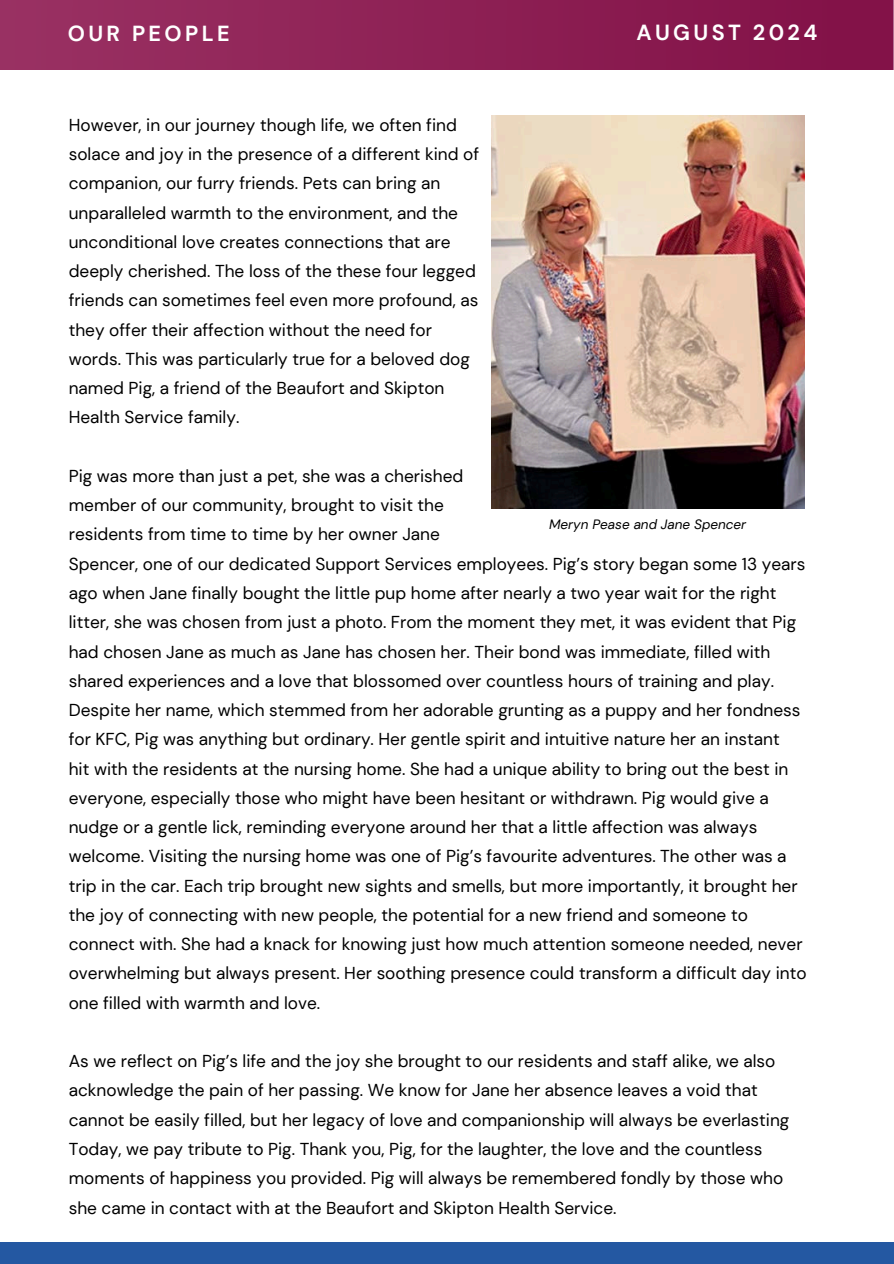
<style>
.page{position:relative;width:894px;height:1264px;background:#fff}
.page>*{position:absolute;margin:0;border:0;box-sizing:border-box;transform-origin:0 0}
.t1{font:700 21.75px "DM Sans";letter-spacing:.155em;color:#fff}
.t2{font:17.25px/29.2px "DM Sans";color:#000}
.t3{font:italic 13.5px "DM Sans";color:#000}
</style>
<div class="page">
<svg style="left:0;top:0;width:893px;height:70px;background:#8d2054"></svg>
<img style="left:491px;top:115px;width:312px;height:393px">
<div style="left:0;top:1242px;width:893px;height:21px;background:#2458a2"></div>
<h2 class="t1" style="left:68px;top:19px;width:163px">OUR PEOPLE</h2>
<h2 class="t1" style="left:636px;top:18px;width:182px">AUGUST 2024</h2>
<p class="t2" style="left:69px;top:110px;width:412px">However, in our journey though life, we often find solace and joy in the presence of a different kind of companion, our furry friends. Pets can bring an unparalleled warmth to the environment, and the unconditional love creates connections that are deeply cherished. The loss of the these four legged friends can sometimes feel even more profound, as they offer their affection without the need for words. This was particularly true for a beloved dog named Pig, a friend of the Beaufort and Skipton Health Service family.</p>
<p class="t2" style="left:69px;top:461px;width:739px">Pig was more than just a pet, she was a cherished<br>member of our community, brought to visit the<br>residents from time to time by her owner Jane<br>Spencer, one of our dedicated Support Services employees. Pig’s story began some 13 years ago when Jane finally bought the little pup home after nearly a two year wait for the right litter, she was chosen from just a photo. From the moment they met, it was evident that Pig had chosen Jane as much as Jane has chosen her. Their bond was immediate, filled with shared experiences and a love that blossomed over countless hours of training and play.<br>Despite her name, which stemmed from her adorable grunting as a puppy and her fondness for KFC, Pig was anything but ordinary. Her gentle spirit and intuitive nature her an instant<br>hit with the residents at the nursing home. She had a unique ability to bring out the best in everyone, especially those who might have been hesitant or withdrawn. Pig would give a nudge or a gentle lick, reminding everyone around her that a little affection was always welcome. Visiting the nursing home was one of Pig’s favourite adventures. The other was a trip in the car. Each trip brought new sights and smells, but more importantly, it brought her the joy of connecting with new people, the potential for a new friend and someone to connect with. She had a knack for knowing just how much attention someone needed, never overwhelming but always present. Her soothing presence could transform a difficult day into one filled with warmth and love.</p>
<p class="t3" style="left:549px;top:516px;width:198px">Meryn Pease and Jane Spencer</p>
<p class="t2" style="left:69px;top:1046px;width:722px">As we reflect on Pig’s life and the joy she brought to our residents and staff alike, we also acknowledge the pain of her passing. We know for Jane her absence leaves a void that cannot be easily filled, but her legacy of love and companionship will always be everlasting Today, we pay tribute to Pig. Thank you, Pig, for the laughter, the love and the countless moments of happiness you provided. Pig will always be remembered fondly by those who she came in contact with at the Beaufort and Skipton Health Service.</p>
</div>
